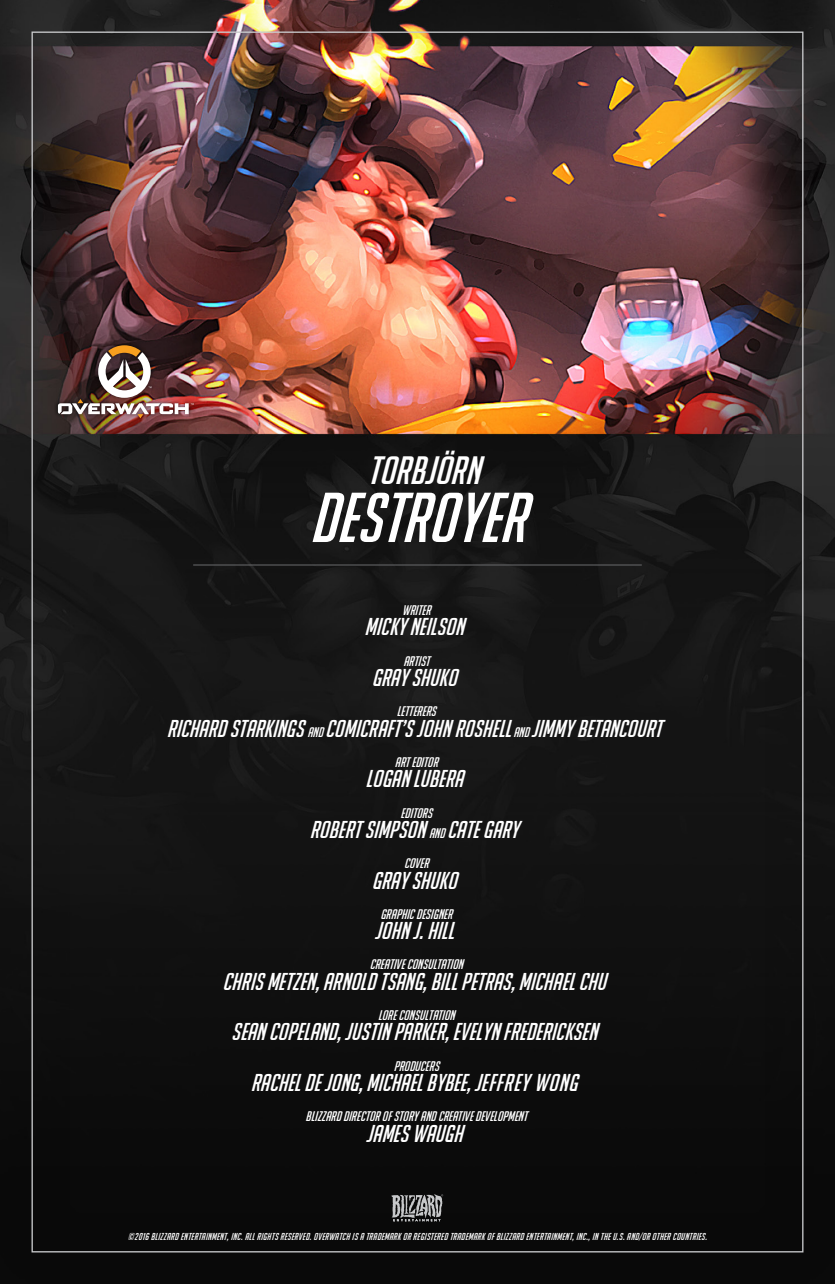
<style>
.page{position:relative;width:835px;height:1284px;background:#fff}
.page>*{position:absolute;margin:0;border:0;box-sizing:border-box;transform-origin:0 0}
.t1{font:italic 68.6px "Big Noodle Too";color:#fff}
.t2{font:italic 38.5px "Big Noodle Too";color:#fff}
.t3{font:italic 23.8px "Big Noodle Too";color:#fff}
.t4{font:italic 13.65px "Big Noodle Too";color:#fff}
.t5{font:italic 9.8px "Big Noodle Too";letter-spacing:.03em;color:#fff}
.s1{font-size:13.65px}
</style>
<div class="page">
<div style="left:0;top:0;width:835px;height:1284px;background:#000;opacity:.75"></div>
<p class="t2" style="left:367px;top:450px;width:113px">TORBJÖRN</p>
<p class="t1" style="left:309px;top:481px;width:217px">DESTROYER</p>
<p class="t4" style="left:402px;top:603px;width:30px">WRITER</p>
<p class="t3" style="left:364px;top:614px;width:101px">MICKY NEILSON</p>
<p class="t4" style="left:403px;top:653px;width:28px">ARTIST</p>
<p class="t3" style="left:372px;top:665px;width:86px">GRAY SHUKO</p>
<p class="t4" style="left:397px;top:704px;width:41px">LETTERERS</p>
<p class="t3" style="left:167px;top:715px;width:496px">RICHARD STARKINGS <span class="s1">AND</span> COMICRAFT’S JOHN ROSHELL <span class="s1">AND</span> JIMMY BETANCOURT</p>
<p class="t4" style="left:395px;top:754px;width:45px">ART EDITOR</p>
<p class="t3" style="left:365px;top:766px;width:99px">LOGAN LUBERA</p>
<p class="t4" style="left:401px;top:805px;width:33px">EDITORS</p>
<p class="t3" style="left:310px;top:816px;width:210px">ROBERT SIMPSON <span class="s1">AND</span> CATE GARY</p>
<p class="t4" style="left:404px;top:856px;width:26px">COVER</p>
<p class="t3" style="left:372px;top:867px;width:86px">GRAY SHUKO</p>
<p class="t4" style="left:380px;top:906px;width:74px">GRAPHIC DESIGNER</p>
<p class="t3" style="left:374px;top:918px;width:81px">JOHN J. HILL</p>
<p class="t4" style="left:370px;top:957px;width:95px">CREATIVE CONSULTATION</p>
<p class="t3" style="left:222px;top:968px;width:385px">CHRIS METZEN, ARNOLD TSANG, BILL PETRAS, MICHAEL CHU</p>
<p class="t4" style="left:378px;top:1007px;width:78px">LORE CONSULTATION</p>
<p class="t3" style="left:231px;top:1019px;width:367px">SEAN COPELAND, JUSTIN PARKER, EVELYN FREDERICKSEN</p>
<p class="t4" style="left:394px;top:1058px;width:47px">PRODUCERS</p>
<p class="t3" style="left:251px;top:1069px;width:328px">RACHEL DE JONG, MICHAEL BYBEE, JEFFREY WONG</p>
<p class="t4" style="left:306px;top:1109px;width:223px">BLIZZARD DIRECTOR OF STORY AND CREATIVE DEVELOPMENT</p>
<p class="t3" style="left:366px;top:1120px;width:98px">JAMES WAUGH</p>
<p class="t5" style="left:128px;top:1231px;width:580px">©2016 BLIZZARD ENTERTAINMENT, INC. ALL RIGHTS RESERVED. OVERWATCH IS A TRADEMARK OR REGISTERED TRADEMARK OF BLIZZARD ENTERTAINMENT, INC., IN THE U.S. AND/OR OTHER COUNTRIES.</p>
</div>
